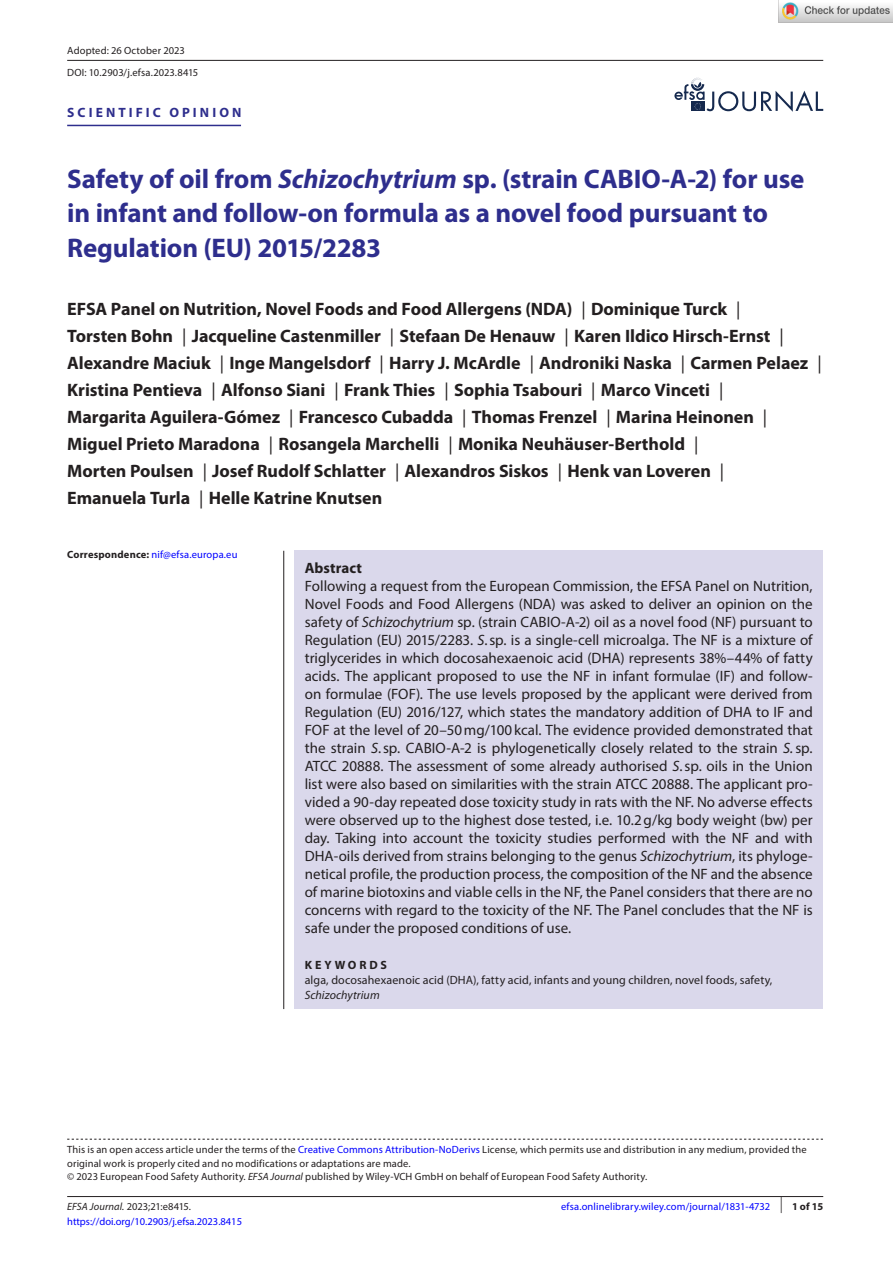
<style>
.page{position:relative;width:893px;height:1263px;background:#fff}
.page>*{position:absolute;margin:0;border:0;box-sizing:border-box;transform-origin:0 0}
.t1{font:700 27px/34.5px "Myriad Pro";letter-spacing:-.005em;color:#2e2e8d}
.t2{font:700 18px/27px "Myriad Pro";letter-spacing:-.005em;color:#231f20}
.t3{font:15px/18px "Myriad Pro";color:#231f20;text-align:justify}
.t4{font:700 15px "Myriad Pro";color:#231f20}
.t5{font:700 13.5px "Myriad Pro";letter-spacing:.23em;color:#2e2e8d}
.t6{font:12px "Myriad Pro";letter-spacing:.01em;color:#231f20}
.t7{font:italic 12px "Myriad Pro";letter-spacing:.005em;color:#231f20}
.t8{font:700 12px "Myriad Pro";letter-spacing:.24em;color:#231f20}
.t9{font:10.5px/13.5px "Myriad Pro";letter-spacing:.015em;color:#231f20}
.t10{font:10.5px "Myriad Pro";letter-spacing:.01em;color:#00f}
.t11{font:10.5px "Myriad Pro";letter-spacing:-.005em;color:#231f20}
.t12{font:700 10.5px "Myriad Pro";color:#231f20}
.s1{font-style:italic}
.s2{font-weight:400}
.s3{font-weight:700;color:#231f20}
.s4{color:#00f}
</style>
<div class="page">
<hr style="left:67px;top:1196px;width:756px;height:1px;background:#231f20">
<svg style="left:674px;top:78px;width:149px;height:34px"></svg>
<hr style="left:67px;top:125px;width:174px;height:1px;background:#2e2e8d">
<hr style="left:67px;top:60px;width:756px;height:1px;background:#231f20">
<svg style="left:67px;top:1139px;width:756px;height:1px"></svg>
<div style="left:294px;top:551px;width:529px;height:458px;background:#dad8eb"></div>
<hr style="left:283px;top:551px;width:1px;height:458px;background:#231f20">
<img style="left:779px;top:2px;width:114px;height:20px">
<p class="t9" style="left:67px;top:39px;width:133px;line-height:22px">Adopted: 26 October 2023<br>DOI: 10.2903/j.efsa.2023.8415</p>
<p class="t5" style="left:67px;top:104px;width:176px">SCIENTIFIC OPINION</p>
<h1 class="t1" style="left:67px;top:160px;width:739px">Safety of oil from <span class="s1">Schizochytrium</span> sp. (strain CABIO-A-2) for use in infant and follow-on formula as a novel food pursuant to<br>Regulation (EU) 2015/2283</h1>
<p class="t2" style="left:67px;top:295px;width:756px">EFSA Panel on Nutrition, Novel Foods and Food Allergens (NDA) <span class="s2">|</span> Dominique Turck <span class="s2">|<br></span>Torsten Bohn <span class="s2">|</span> Jacqueline Castenmiller <span class="s2">|</span> Stefaan De Henauw <span class="s2">|</span> Karen Ildico Hirsch-Ernst <span class="s2">| </span>Alexandre Maciuk <span class="s2">|</span> Inge Mangelsdorf <span class="s2">|</span> Harry J. McArdle <span class="s2">|</span> Androniki Naska <span class="s2">|</span> Carmen Pelaez <span class="s2">| </span>Kristina Pentieva <span class="s2">|</span> Alfonso Siani <span class="s2">|</span> Frank Thies <span class="s2">|</span> Sophia Tsabouri <span class="s2">|</span> Marco Vinceti <span class="s2">|<br></span>Margarita Aguilera-Gómez <span class="s2">|</span> Francesco Cubadda <span class="s2">|</span> Thomas Frenzel <span class="s2">|</span> Marina Heinonen <span class="s2">| </span>Miguel Prieto Maradona <span class="s2">|</span> Rosangela Marchelli <span class="s2">|</span> Monika Neuhäuser-Berthold <span class="s2">|<br></span>Morten Poulsen <span class="s2">|</span> Josef Rudolf Schlatter <span class="s2">|</span> Alexandros Siskos <span class="s2">|</span> Henk van Loveren <span class="s2">|<br></span>Emanuela Turla <span class="s2">|</span> Helle Katrine Knutsen</p>
<p class="t10" style="left:67px;top:548px;width:172px"><span class="s3">Correspondence:</span> nif@efsa.europa.eu</p>
<p class="t4" style="left:305px;top:558px;width:59px">Abstract</p>
<p class="t3" style="left:305px;top:576px;width:510px">Following a request from the European Commission, the EFSA Panel on Nutrition, Novel Foods and Food Allergens (NDA) was asked to deliver an opinion on the safety of <span class="s1">Schizochytrium</span> sp. (strain CABIO-A-2) oil as a novel food (NF) pursuant to Regulation (EU) 2015/2283. <span class="s1">S</span>.sp. is a single-cell microalga. The NF is a mixture of triglycerides in which docosahexaenoic acid (DHA) represents 38%–44% of fatty acids. The applicant proposed to use the NF in infant formulae (IF) and follow&shy;on formulae (FOF). The use levels proposed by the applicant were derived from Regulation (EU) 2016/127, which states the mandatory addition of DHA to IF and FOF at the level of 20–50mg/100kcal. The evidence provided demonstrated that the strain <span class="s1">S</span>.sp. CABIO-A-2 is phylogenetically closely related to the strain <span class="s1">S.</span>sp.<br>ATCC 20888. The assessment of some already authorised <span class="s1">S</span>.sp. oils in the Union list were also based on similarities with the strain ATCC 20888. The applicant pro&shy;vided a 90-day repeated dose toxicity study in rats with the NF. No adverse effects were observed up to the highest dose tested, i.e. 10.2g/kg body weight (bw) per day. Taking into account the toxicity studies performed with the NF and with DHA-oils derived from strains belonging to the genus <span class="s1">Schizochytrium</span>, its phyloge&shy;netical profile, the production process, the composition of the NF and the absence of marine biotoxins and viable cells in the NF, the Panel considers that there are no concerns with regard to the toxicity of the NF. The Panel concludes that the NF is safe under the proposed conditions of use.</p>
<p class="t8" style="left:305px;top:957px;width:84px">KEYWORDS</p>
<p class="t6" style="left:305px;top:972px;width:469px">alga, docosahexaenoic acid (DHA), fatty acid, infants and young children, novel foods, safety,</p>
<p class="t7" style="left:305px;top:987px;width:76px">Schizochytrium</p>
<p class="t9" style="left:67px;top:1142px;width:741px">This is an open access article under the terms of the <span class="s4">Creative Commons Attribution-NoDerivs</span> License, which permits use and distribution in any medium, provided the original work is properly cited and no modifications or adaptations are made.<br>© 2023 European Food Safety Authority. <span class="s1">EFSA Journal</span> published by Wiley-VCH GmbH on behalf of European Food Safety Authority.</p>
<p class="t11" style="left:67px;top:1200px;width:125px"><span class="s1">EFSA Journal.</span> 2023;21:e8415.</p>
<p class="t12" style="left:780px;top:1200px;width:45px"><sup>|</sup> 1 of 15</p>
<p class="t10" style="left:67px;top:1215px;width:176px">https://doi.org/10.2903/j.efsa.2023.8415</p>
<p class="t10" style="left:561px;top:1200px;width:211px">efsa.onlinelibrary.wiley.com/journal/1831-4732</p>
</div>
